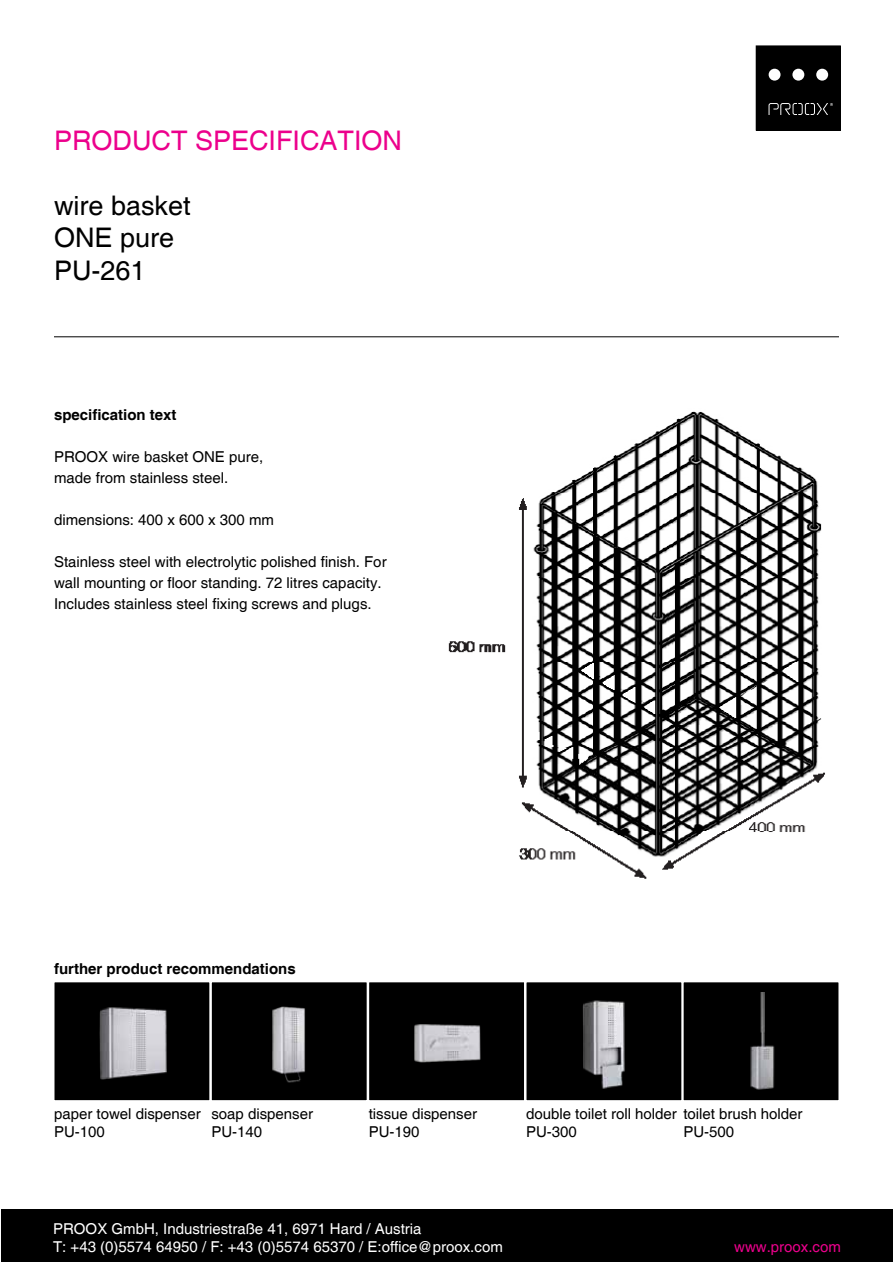
<style>
.page{position:relative;width:893px;height:1263px;background:#fff}
.page>*{position:absolute;margin:0;border:0;box-sizing:border-box;transform-origin:0 0}
.t1{font:27px/32.4px "Helvetica";color:#000}
.t2{font:27px "Helvetica";color:#ec008c}
.t3{font:15px/18px "Helvetica";color:#000}
.t4{font:15px/18px "Helvetica";color:#fff}
.t5{font:700 15px "Helvetica";color:#000}
.t6{font:15px "Helvetica";color:#ec008c}
</style>
<div class="page">
<div style="left:211px;top:982px;width:156px;height:119px;background:#000"></div>
<div style="left:211px;top:981px;width:157px;height:120px;border:1px solid #fff"></div>
<div style="left:369px;top:982px;width:155px;height:119px;background:#000"></div>
<div style="left:368px;top:981px;width:157px;height:120px;border:1px solid #fff"></div>
<div style="left:526px;top:982px;width:156px;height:119px;background:#000"></div>
<div style="left:526px;top:981px;width:156px;height:120px;border:1px solid #fff"></div>
<div style="left:683px;top:982px;width:156px;height:119px;background:#000"></div>
<div style="left:683px;top:981px;width:156px;height:120px;border:1px solid #fff"></div>
<div style="left:1px;top:1210px;width:891px;height:52px;background:#000"></div>
<div style="left:54px;top:982px;width:156px;height:119px;background:#000"></div>
<div style="left:54px;top:981px;width:156px;height:120px;border:1px solid #fff"></div>
<img style="left:272px;top:1006px;width:33px;height:77px">
<img style="left:99px;top:1007px;width:68px;height:73px">
<img style="left:583px;top:1000px;width:42px;height:89px">
<img style="left:750px;top:993px;width:25px;height:97px">
<img style="left:414px;top:1024px;width:67px;height:39px">
<hr style="left:54px;top:336px;width:785px;height:1px;background:#000">
<div style="left:756px;top:46px;width:84px;height:84px;background:#000"></div>
<div style="left:756px;top:46px;width:85px;height:84px;border:1px solid #000"></div>
<svg style="left:768px;top:103px;width:65px;height:12px"></svg>
<div style="left:769px;top:69px;width:11px;height:12px;background:#fff;border-radius:50%"></div>
<div style="left:816px;top:69px;width:12px;height:12px;background:#fff;border-radius:50%"></div>
<div style="left:792px;top:69px;width:12px;height:12px;background:#fff;border-radius:50%"></div>
<img style="left:448px;top:411px;width:377px;height:468px">
<h1 class="t2" style="left:54px;top:125px;width:350px">PRODUCT SPECIFICATION</h1>
<h1 class="t1" style="left:54px;top:190px;width:138px">wire basket<br>ONE pure<br>PU-261</h1>
<p class="t5" style="left:54px;top:405px;width:124px">specification text</p>
<p class="t3" style="left:54px;top:446px;width:211px;line-height:21px">PROOX wire basket ONE pure, made from stainless steel.</p>
<p class="t3" style="left:54px;top:511px;width:222px">dimensions: 400 x 600 x 300 mm</p>
<p class="t3" style="left:54px;top:551px;width:334px;line-height:21px">Stainless steel with electrolytic polished finish. For wall mounting or floor standing. 72 litres capacity.<br>Includes stainless steel fixing screws and plugs.</p>
<p class="t5" style="left:54px;top:960px;width:243px">further product recommendations</p>
<p class="t3" style="left:54px;top:1105px;width:148px">paper towel dispenser<br>PU-100</p>
<p class="t3" style="left:526px;top:1105px;width:278px">double toilet roll holder toilet brush holder<br>PU-300</p>
<p class="t3" style="left:211px;top:1105px;width:103px">soap dispenser<br>PU-140</p>
<p class="t3" style="left:369px;top:1105px;width:110px">tissue dispenser<br>PU-190</p>
<p class="t3" style="left:683px;top:1123px;width:52px">PU-500</p>
<p class="t4" style="left:53px;top:1220px;width:451px">PROOX GmbH, Industriestraße 41, 6971 Hard / Austria<br>T: +43 (0)5574 64950 / F: +43 (0)5574 65370 / E:office@proox.com</p>
<p class="t6" style="left:734px;top:1237px;width:108px">www.proox.com</p>
</div>
